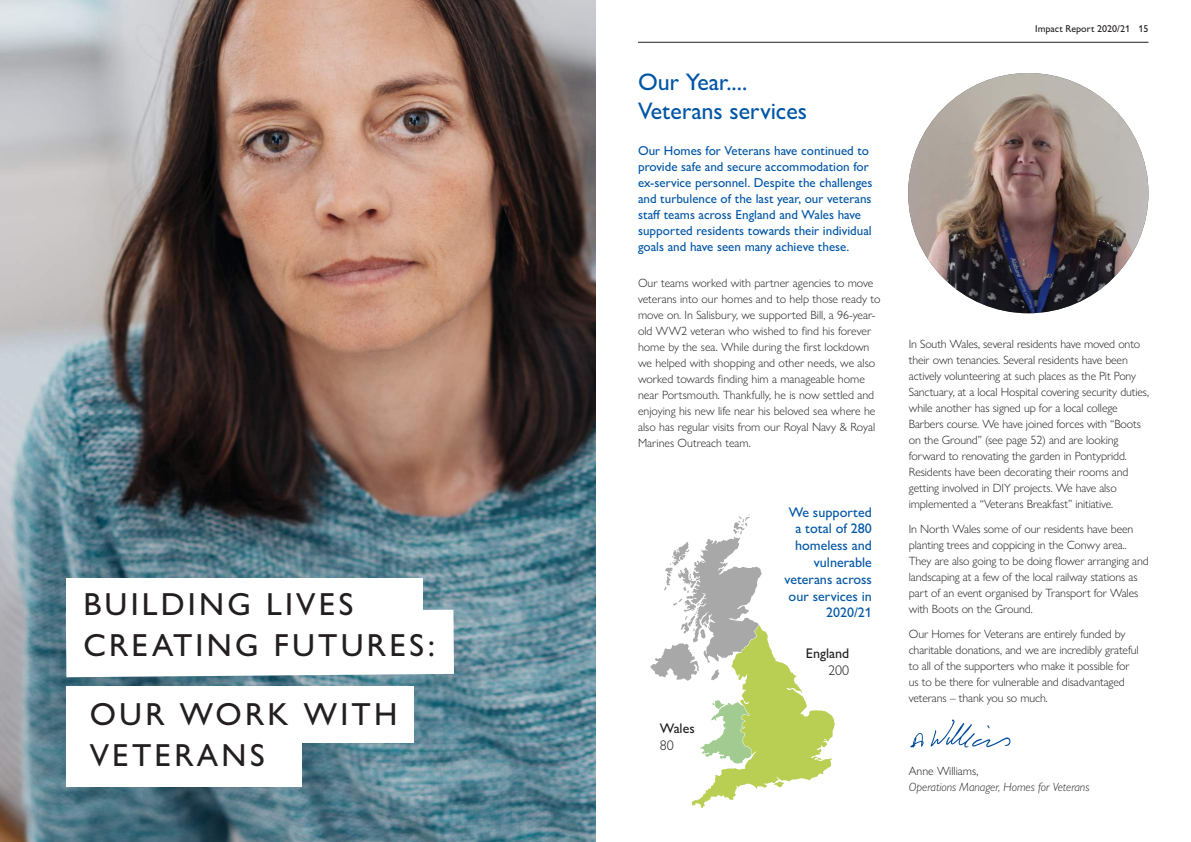
<style>
.page{position:relative;width:1191px;height:842px;background:#fff}
.page>*{position:absolute;margin:0;border:0;box-sizing:border-box;transform-origin:0 0}
.t1{font:500 32px/41.2px "Gill Sans Nova";letter-spacing:.1em;color:#231f20}
.t2{font:500 24px/28.8px "Gill Sans Nova";color:#0155a5}
.t3{font:500 14px/16.8px "Gill Sans Nova";color:#0155a5;text-align:right}
.t4{font:500 14px "Gill Sans Nova";color:#231f20}
.t5{font:300 14px "Gill Sans Nova";color:#231f20}
.t6{font:500 13px/16px "Gill Sans Nova";color:#0155a5}
.t7{font:300 12px/16px "Gill Sans Nova";letter-spacing:-.01em;color:#231f20}
.t8{font:italic 300 12px "Gill Sans Nova";color:#231f20}
.t9{font:500 10px "Gill Sans Nova";color:#231f20}
</style>
<div class="page">
<img style="left:0;top:0;width:595px;height:842px">
<hr style="left:638px;top:42px;width:510px;height:1px;background:#231f20">
<div style="left:66px;top:686px;width:347px;height:56px;background:#fff"></div>
<div style="left:66px;top:740px;width:236px;height:47px;background:#fff"></div>
<img style="left:908px;top:73px;width:240px;height:240px;border-radius:120px">
<svg style="left:650px;top:514px;width:184px;height:294px"></svg>
<svg style="left:930px;top:719px;width:80px;height:28px"></svg>
<svg style="left:910px;top:733px;width:14px;height:14px"></svg>
<div style="left:66px;top:579px;width:356px;height:62px;background:#fff"></div>
<svg style="left:66px;top:610px;width:388px;height:67px"></svg>
<h1 class="t1" style="left:83px;top:584px;width:353px;line-height:40.9px">BUILDING LIVES<br>CREATING FUTURES:</h1>
<h1 class="t1" style="left:90px;top:693px;width:309px">OUR WORK WITH<br>VETERANS</h1>
<h2 class="t2" style="left:638px;top:68px;width:171px">Our Year....<br>Veterans services</h2>
<p class="t6" style="left:638px;top:143px;width:236px">Our Homes for Veterans have continued to provide safe and secure accommodation for ex-service personnel. Despite the challenges and turbulence of the last year, our veterans staff teams across England and Wales have supported residents towards their individual goals and have seen many achieve these.</p>
<p class="t7" style="left:638px;top:275px;width:244px">Our teams worked with partner agencies to move veterans into our homes and to help those ready to move on. In Salisbury, we supported Bill, a 96-year&shy;old WW2 veteran who wished to find his forever home by the sea. While during the first lockdown we helped with shopping and other needs, we also worked towards finding him a manageable home near Portsmouth. Thankfully, he is now settled and enjoying his new life near his beloved sea where he also has regular visits from our Royal Navy &amp; Royal Marines Outreach team.</p>
<p class="t4" style="left:660px;top:720px;width:36px">Wales</p>
<p class="t5" style="left:660px;top:737px;width:15px">80</p>
<p class="t3" style="left:784px;top:503px;width:89px">We supported a total of 280 homeless and vulnerable veterans across our services in<br>2020/21</p>
<p class="t4" style="left:805px;top:644px;width:45px">England</p>
<p class="t5" style="left:828px;top:661px;width:22px">200</p>
<p class="t9" style="left:1035px;top:22px;width:115px">Impact Report 2020/21 15</p>
<p class="t7" style="left:909px;top:336px;width:242px">In South Wales, several residents have moved onto their own tenancies. Several residents have been actively volunteering at such places as the Pit Pony Sanctuary, at a local Hospital covering security duties, while another has signed up for a local college Barbers course. We have joined forces with “Boots on the Ground” (see page 52) and are looking forward to renovating the garden in Pontypridd.<br>Residents have been decorating their rooms and getting involved in DIY projects. We have also implemented a “Veterans Breakfast” initiative.</p>
<p class="t7" style="left:909px;top:521px;width:241px">In North Wales some of our residents have been planting trees and coppicing in the Conwy area..<br>They are also going to be doing flower arranging and landscaping at a few of the local railway stations as part of an event organised by Transport for Wales with Boots on the Ground.</p>
<p class="t7" style="left:909px;top:625px;width:231px">Our Homes for Veterans are entirely funded by charitable donations, and we are incredibly grateful to all of the supporters who make it possible for us to be there for vulnerable and disadvantaged veterans – thank you so much.</p>
<p class="t7" style="left:909px;top:763px;width:71px">Anne Williams,</p>
<p class="t8" style="left:909px;top:780px;width:182px">Operations Manager, Homes for Veterans</p>
</div>
